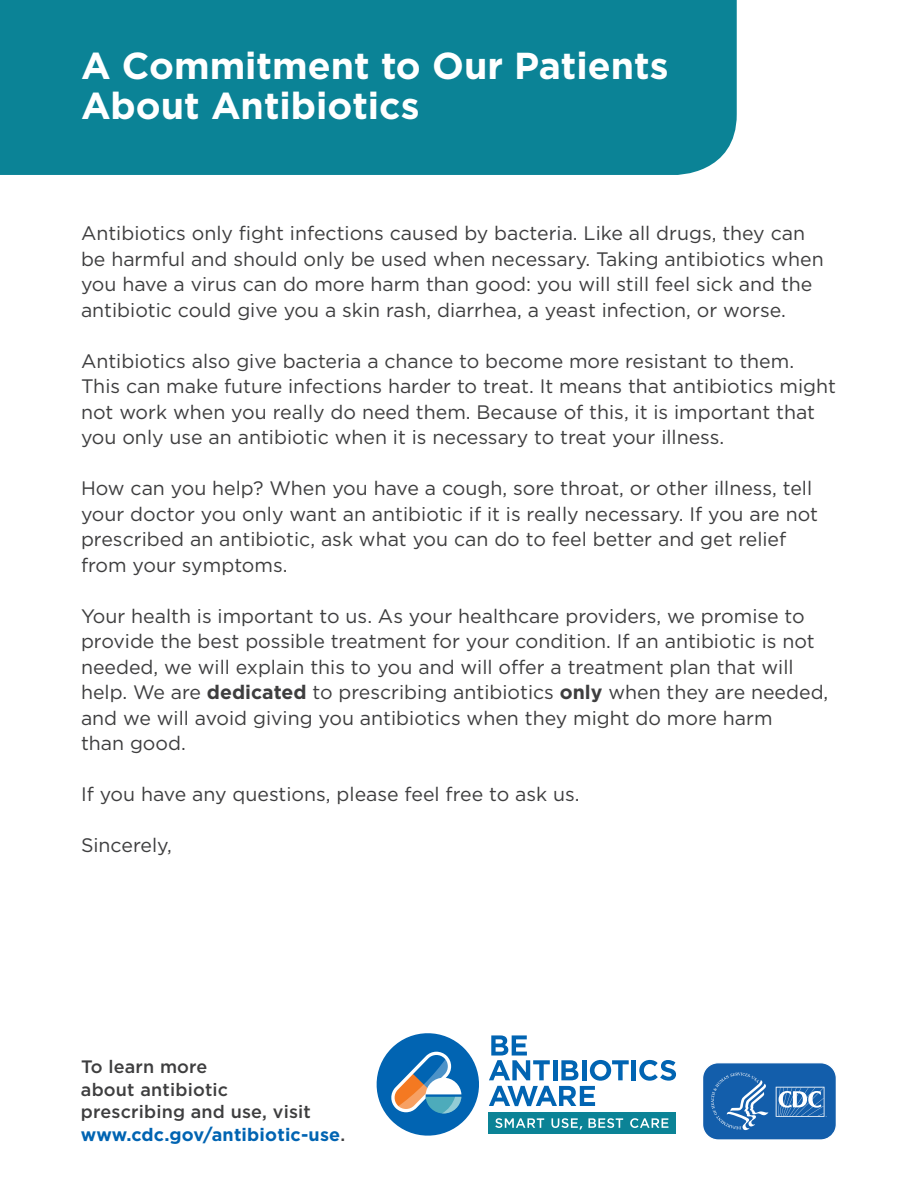
<style>
.page{position:relative;width:918px;height:1188px;background:#fff}
.page>*{position:absolute;margin:0;border:0;box-sizing:border-box;transform-origin:0 0}
.t1{font:700 37.5px/40.5px "Gotham";color:#fff}
.t2{font:19.5px/25.5px "Gotham";color:#3e3e3f}
.t3{font:500 18px/22.5px "Gotham";letter-spacing:.01em;color:#3e3e3f}
.s1{font-weight:700}
.s2{font-weight:700;color:#0164b2}
</style>
<div class="page">
<div style="left:0;top:0;width:737px;height:175px;background:#0b8396"></div>
<svg style="left:376px;top:1033px;width:300px;height:103px"></svg>
<svg style="left:703px;top:1063px;width:133px;height:77px;background:#3374b6"></svg>
<h1 class="t1" style="left:81px;top:45px;width:589px">A Commitment to Our Patients<br>About Antibiotics</h1>
<p class="t2" style="left:81px;top:220px;width:744px">Antibiotics only fight infections caused by bacteria. Like all drugs, they can be harmful and should only be used when necessary. Taking antibiotics when you have a virus can do more harm than good: you will still feel sick and the antibiotic could give you a skin rash, diarrhea, a yeast infection, or worse.</p>
<p class="t2" style="left:81px;top:348px;width:757px">Antibiotics also give bacteria a chance to become more resistant to them.<br>This can make future infections harder to treat. It means that antibiotics might not work when you really do need them. Because of this, it is important that you only use an antibiotic when it is necessary to treat your illness.</p>
<p class="t2" style="left:81px;top:475px;width:739px">How can you help? When you have a cough, sore throat, or other illness, tell your doctor you only want an antibiotic if it is really necessary. If you are not prescribed an antibiotic, ask what you can do to feel better and get relief from your symptoms.</p>
<p class="t2" style="left:81px;top:603px;width:749px">Your health is important to us. As your healthcare providers, we promise to provide the best possible treatment for your condition. If an antibiotic is not needed, we will explain this to you and will offer a treatment plan that will help. We are <span class="s1">dedicated</span> to prescribing antibiotics <span class="s1">only</span> when they are needed, and we will avoid giving you antibiotics when they might do more harm<br>than good.</p>
<p class="t2" style="left:81px;top:781px;width:500px">If you have any questions, please feel free to ask us.</p>
<p class="t2" style="left:81px;top:832px;width:92px">Sincerely,</p>
<p class="t3" style="left:81px;top:1055px;width:266px">To learn more<br>about antibiotic<br>prescribing and use, visit <span class="s2">www.cdc.gov/antibiotic-use</span>.</p>
</div>
